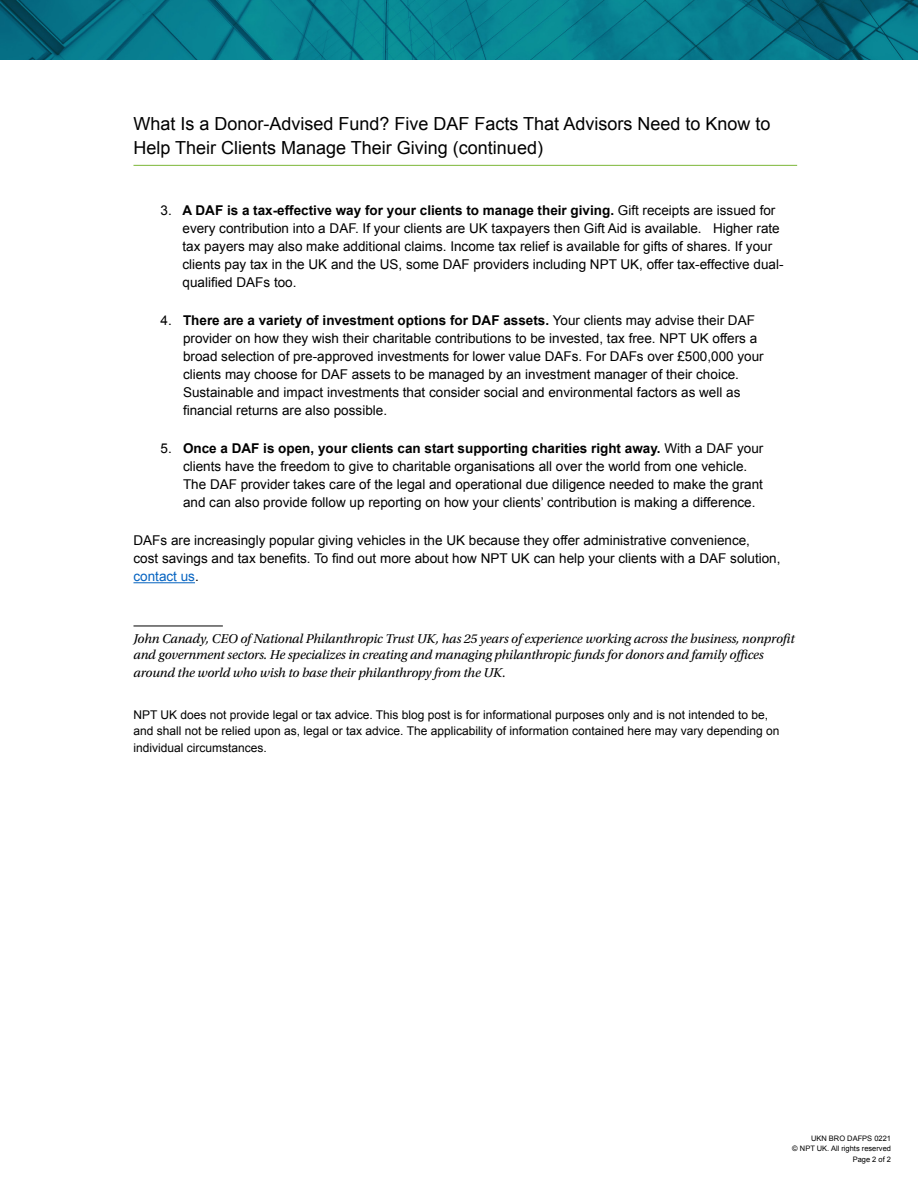
<style>
.page{position:relative;width:918px;height:1188px;background:#fff}
.page>*{position:absolute;margin:0;border:0;box-sizing:border-box;transform-origin:0 0}
.t1{font:18px/24px "Arial";color:#000}
.t2{font:13.5px/18px "Arial";color:#000}
.t3{font:italic 13.5px/16.5px "Utopia Std";letter-spacing:-.01em;color:#000}
.t4{font:12px/16.5px "Arial";color:#000}
.t5{font:7.5px/10.5px "Arial";color:#000;text-align:right}
.s1{font-weight:700}
.s2{color:#0563c1}
</style>
<div class="page">
<hr style="left:134px;top:582px;width:61px;height:1px;background:#0563c1">
<hr style="left:134px;top:626px;width:89px;height:1px;background:#000">
<hr style="left:134px;top:165px;width:663px;height:1px;background:#82ba41">
<img style="left:0;top:0;width:918px;height:60px">
<h1 class="t1" style="left:134px;top:112px;width:638px">What Is a Donor-Advised Fund? Five DAF Facts That Advisors Need to Know to<br>Help Their Clients Manage Their Giving (continued)</h1>
<p class="t2" style="left:183px;top:201px;width:603px;text-indent:-22px">3. <span class="s1">A DAF is a tax-effective way for your clients to manage their giving.</span> Gift receipts are issued for every contribution into a DAF. If your clients are UK taxpayers then Gift Aid is available. Higher rate tax payers may also make additional claims. Income tax relief is available for gifts of shares. If your clients pay tax in the UK and the US, some DAF providers including NPT UK, offer tax-effective dual&shy;qualified DAFs too.</p>
<p class="t2" style="left:183px;top:311px;width:582px;text-indent:-23px">4. <span class="s1">There are a variety of investment options for DAF assets.</span> Your clients may advise their DAF provider on how they wish their charitable contributions to be invested, tax free. NPT UK offers a broad selection of pre-approved investments for lower value DAFs. For DAFs over £500,000 your clients may choose for DAF assets to be managed by an investment manager of their choice.<br>Sustainable and impact investments that consider social and environmental factors as well as financial returns are also possible.</p>
<p class="t2" style="left:183px;top:439px;width:582px;text-indent:-23px">5. <span class="s1">Once a DAF is open, your clients can start supporting charities right away.</span> With a DAF your clients have the freedom to give to charitable organisations all over the world from one vehicle.<br>The DAF provider takes care of the legal and operational due diligence needed to make the grant and can also provide follow up reporting on how your clients’ contribution is making a difference.</p>
<p class="t2" style="left:134px;top:532px;width:649px">DAFs are increasingly popular giving vehicles in the UK because they offer administrative convenience,<br>cost savings and tax benefits. To find out more about how NPT UK can help your clients with a DAF solution, <span class="s2">contact us</span>.</p>
<p class="t3" style="left:134px;top:630px;width:663px">John Canady, CEO of National Philanthropic Trust UK, has 25 years of experience working across the business, nonprofit and government sectors. He specializes in creating and managing philanthropic funds for donors and family offices</p>
<p class="t3" style="left:134px;top:665px;width:374px">around the world who wish to base their philanthropy from the UK.</p>
<p class="t4" style="left:134px;top:706px;width:648px">NPT UK does not provide legal or tax advice. This blog post is for informational purposes only and is not intended to be, and shall not be relied upon as, legal or tax advice. The applicability of information contained here may vary depending on individual circumstances.</p>
<p class="t5" style="left:792px;top:1133px;width:100px">UKN BRO DAFPS 0221<br>© NPT UK. All rights reserved<br>Page 2 of 2</p>
</div>
